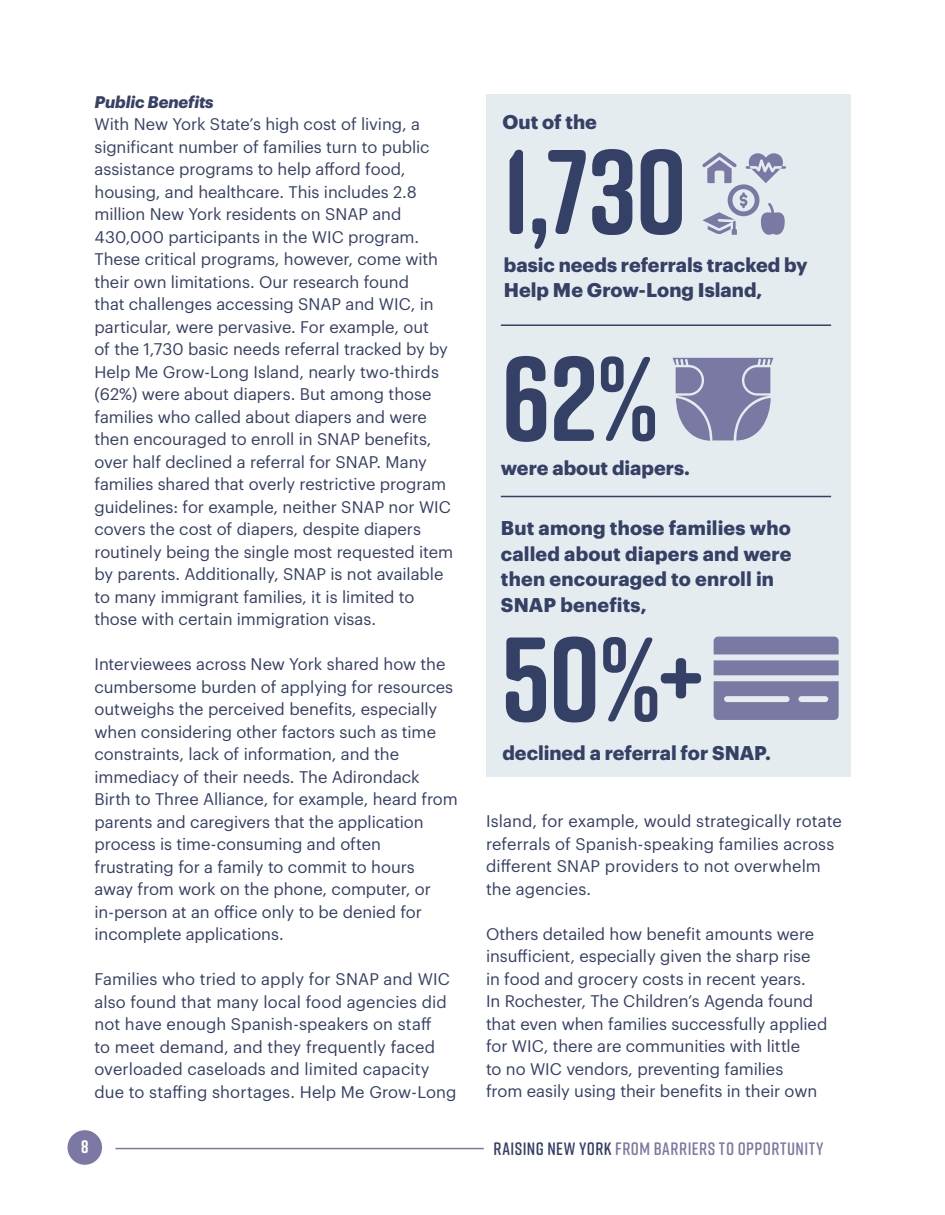
<style>
.page{position:relative;width:945px;height:1215px;background:#fff}
.page>*{position:absolute;margin:0;border:0;box-sizing:border-box;transform-origin:0 0}
.body_text{font:700 120px "Rift Soft";letter-spacing:-.01em;color:#344066}
.body_text-2{font:700 19.5px/25.5px "Graphik";letter-spacing:.005em;color:#354065}
.t1{font:600 18px "Rift Soft";letter-spacing:.025em;color:#7b79a3}
.t2{font:700 18px "Rift Soft";color:#fff}
.body_text-3{font:16.5px/22.5px "Graphik";color:#344066}
.body_text-4{font:16.5px/22.5px "Graphik";letter-spacing:-.005em;color:#354065}
.s1{font-weight:700;font-style:italic;color:#364165}
.s2{color:#364165}
.s3{color:#344066}
</style>
<div class="page">
<hr style="left:116px;top:1148px;width:368px;height:1px;background:#7b79a3">
<div style="left:68px;top:1130px;width:34px;height:35px;background:#7b79a3;border-radius:50%"></div>
<div style="left:486px;top:94px;width:364px;height:683px;background:#e5ecf0"></div>
<hr style="left:501px;top:324px;width:330px;height:2px;background:#354065">
<hr style="left:501px;top:496px;width:330px;height:1px;background:#354065">
<svg style="left:673px;top:358px;width:100px;height:83px"></svg>
<svg style="left:714px;top:637px;width:125px;height:83px"></svg>
<svg style="left:702px;top:152px;width:84px;height:83px"></svg>
<p class="body_text-4" style="left:94px;top:89px;width:360px"><span class="s1">Public Benefits<br></span><span class="s2">With New York State’s high cost of living, a significant number of families turn to public assistance programs to help afford food, housing, and healthcare. This includes 2.8 million New York residents on SNAP and 430,000 participants in the WIC program.<br></span>These critical programs, however, come with their own limitations. Our research found<br>that challenges accessing SNAP and WIC, in particular, were pervasive. For example, out<br>of the 1,730 basic needs referral tracked by by Help Me Grow-Long Island, nearly two-thirds (62%) were about diapers. But among those families who called about diapers and were then encouraged to enroll in SNAP benefits, over half declined a referral for SNAP. Many families shared that overly restrictive program guidelines: for example, neither SNAP nor WIC covers the cost of diapers, despite diapers routinely being the single most requested item by parents. Additionally, SNAP is not available to many immigrant families, it is limited to those with certain immigration visas.</p>
<p class="body_text-3" style="left:94px;top:652px;width:365px">Interviewees across New York shared how the cumbersome burden of applying for resources outweighs the perceived benefits, especially when considering other factors such as time constraints, lack of information, and the immediacy of their needs. The Adirondack Birth to Three Alliance, for example, heard from parents and caregivers that the application process is time-consuming and often frustrating for a family to commit to hours<br>away from work on the phone, computer, or in-person at an office only to be denied for incomplete applications.</p>
<p class="body_text-3" style="left:94px;top:967px;width:364px">Families who tried to apply for SNAP and WIC also found that many local food agencies did not have enough Spanish-speakers on staff<br>to meet demand, and they frequently faced overloaded caseloads and limited capacity due to staffing shortages. Help Me Grow-Long</p>
<p class="body_text-2" style="left:502px;top:108px;width:96px">Out of the</p>
<p class="body_text" style="left:502px;top:106px;width:187px">1,730</p>
<p class="body_text-2" style="left:504px;top:250px;width:305px">basic needs referrals tracked by<br>Help Me Grow-Long Island,</p>
<p class="body_text" style="left:501px;top:313px;width:159px">62%</p>
<p class="body_text-2" style="left:501px;top:453px;width:191px">were about diapers.</p>
<p class="body_text-2" style="left:501px;top:514px;width:292px">But among those families who called about diapers and were then encouraged to enroll in<br>SNAP benefits,</p>
<p class="body_text" style="left:501px;top:594px;width:207px">50%+</p>
<p class="body_text-2" style="left:502px;top:738px;width:270px">declined a referral for SNAP.</p>
<p class="body_text-3" style="left:486px;top:809px;width:357px">Island, for example, would strategically rotate referrals of Spanish-speaking families across different SNAP providers to not overwhelm the agencies.</p>
<p class="body_text-3" style="left:486px;top:921px;width:343px">Others detailed how benefit amounts were insufficient, especially given the sharp rise in food and grocery costs in recent years.<br>In Rochester, The Children’s Agenda found that even when families successfully applied for WIC, there are communities with little<br>to no WIC vendors, preventing families<br>from easily using their benefits in their own</p>
<p class="t2" style="left:81px;top:1134px;width:9px">8</p>
<p class="t1" style="left:494px;top:1135px;width:332px"><span class="s3">RAISING NEW YORK</span> FROM BARRIERS TO OPPORTUNITY</p>
</div>
